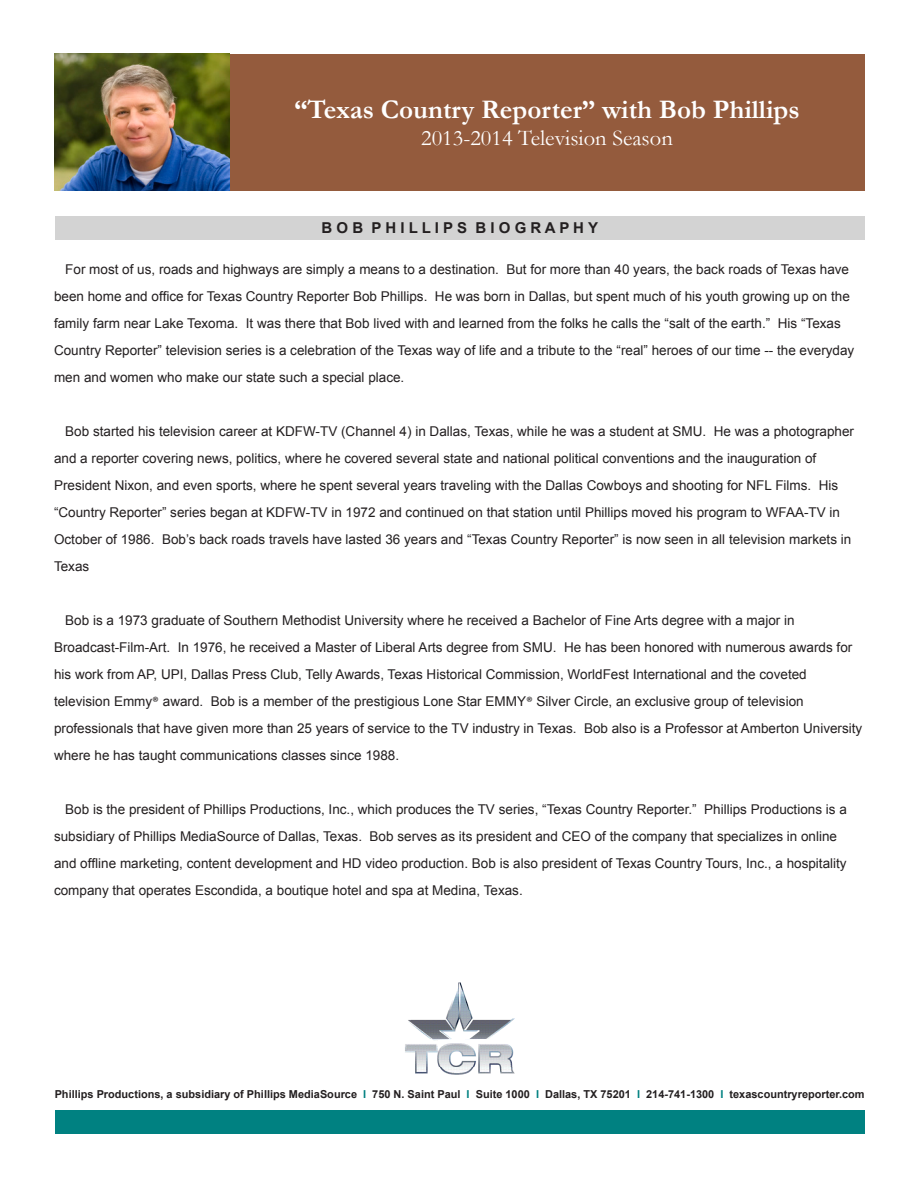
<style>
.page{position:relative;width:918px;height:1188px;background:#fff}
.page>*{position:absolute;margin:0;border:0;box-sizing:border-box;transform-origin:0 0}
.t1{font:700 27px "Garamond";color:#fff}
.t2{font:22.5px "Garamond";color:#fff}
.t3{font:700 15px "Arial";color:#231f20}
.t4{font:13.5px/27px "Arial";color:#231f20}
.t5{font:700 10.95px "Arial";color:#231f20}
.s1{font-family:"Calibri"}
.s2{color:#008181}
</style>
<div class="page">
<div style="left:229px;top:54px;width:636px;height:137px;background:#945b3d"></div>
<img style="left:55px;top:54px;width:174px;height:137px">
<div style="left:55px;top:1111px;width:810px;height:23px;background:#008181"></div>
<img style="left:405px;top:983px;width:110px;height:91px">
<div style="left:55px;top:216px;width:810px;height:23px;background:#d3d3d3"></div>
<p class="t1" style="left:294px;top:93px;width:507px">“Texas Country Reporter” with Bob Phillips</p>
<p class="t2" style="left:421px;top:124px;width:253px">2013-2014 Television Season</p>
<p class="t3" style="left:322px;top:218px;width:278px">B O B P H I L L I P S B I O G R A P H Y</p>
<p class="t4" style="left:54px;top:256px;width:802px;text-indent:11px">For most of us, roads and highways are simply a means to a destination. But for more than 40 years, the back roads of Texas have been home and office for Texas Country Reporter Bob Phillips. He was born in Dallas, but spent much of his youth growing up on the family farm near Lake Texoma. It was there that Bob lived with and learned from the folks he calls the “salt of the earth.” His “Texas Country Reporter” television series is a celebration of the Texas way of life and a tribute to the “real” heroes of our time -- the everyday men and women who make our state such a special place.</p>
<p class="t4" style="left:54px;top:418px;width:802px;text-indent:11px">Bob started his television career at KDFW-TV (Channel 4) in Dallas, Texas, while he was a student at SMU. He was a photographer and a reporter covering news, politics, where he covered several state and national political conventions and the inauguration of</p>
<p class="t4" style="left:54px;top:472px;width:799px">President Nixon, and even sports, where he spent several years traveling with the Dallas Cowboys and shooting for NFL Films. His “Country Reporter” series began at KDFW-TV in 1972 and continued on that station until Phillips moved his program to WFAA-TV in October of 1986. Bob’s back roads travels have lasted 36 years and “Texas Country Reporter” is now seen in all television markets in Texas</p>
<p class="t4" style="left:65px;top:607px;width:731px">Bob is a 1973 graduate of Southern Methodist University where he received a Bachelor of Fine Arts degree with a major in</p>
<p class="t4" style="left:54px;top:634px;width:800px">Broadcast-Film-Art. In 1976, he received a Master of Liberal Arts degree from SMU. He has been honored with numerous awards for his work from AP, UPI, Dallas Press Club, Telly Awards, Texas Historical Commission, WorldFest International and the coveted</p>
<p class="t4" style="left:54px;top:688px;width:751px">television Emmy<span class="s1">®</span> award. Bob is a member of the prestigious Lone Star EMMY<span class="s1">®</span> Silver Circle, an exclusive group of television</p>
<p class="t4" style="left:54px;top:715px;width:810px">professionals that have given more than 25 years of service to the TV industry in Texas. Bob also is a Professor at Amberton University where he has taught communications classes since 1988.</p>
<p class="t4" style="left:65px;top:796px;width:783px">Bob is the president of Phillips Productions, Inc., which produces the TV series, “Texas Country Reporter.” Phillips Productions is a</p>
<p class="t4" style="left:54px;top:823px;width:794px">subsidiary of Phillips MediaSource of Dallas, Texas. Bob serves as its president and CEO of the company that specializes in online and offline marketing, content development and HD video production. Bob is also president of Texas Country Tours, Inc., a hospitality company that operates Escondida, a boutique hotel and spa at Medina, Texas.</p>
<p class="t5" style="left:55px;top:1087px;width:811px">Phillips Productions, a subsidiary of Phillips MediaSource <span class="s2">I</span> 750 N. Saint Paul <span class="s2">I</span> Suite 1000 <span class="s2">I</span> Dallas, TX 75201 <span class="s2">I</span> 214-741-1300 <span class="s2">I</span> texascountryreporter.com</p>
</div>
